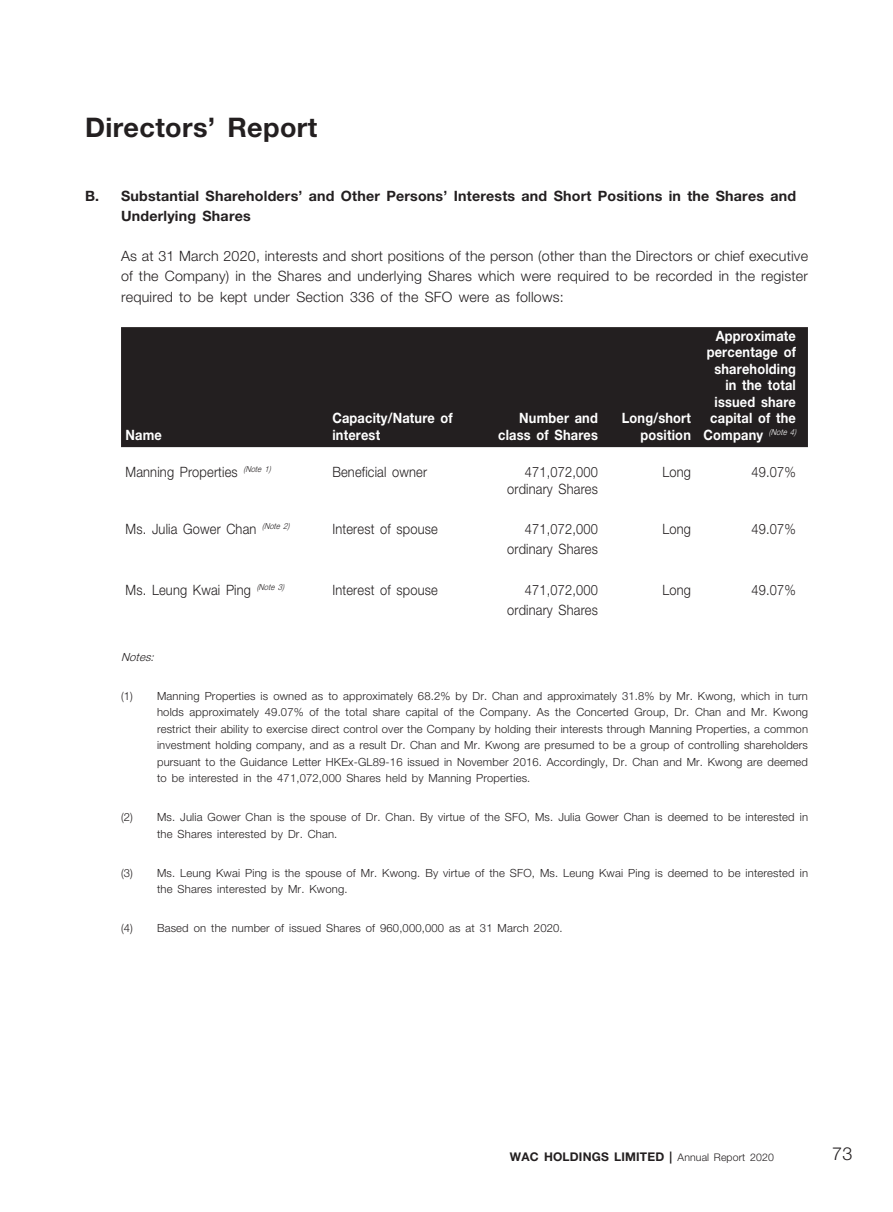
<style>
.page{position:relative;width:893px;height:1212px;background:#fff}
.page>*{position:absolute;margin:0;border:0;box-sizing:border-box;transform-origin:0 0}
.t1{font:700 27px "Helvetica Neue LT Std";letter-spacing:.015em;color:#231f20}
.t2{font:300 18px "Helvetica Neue LT Std";color:#231f20}
._12___P2{font:300 14.25px/20.2px "Helvetica Neue LT Std";letter-spacing:.015em;color:#231f20;text-align:justify}
._11_P0{font:300 14.25px/20.2px "Helvetica Neue LT Std";letter-spacing:.015em;color:#231f20;text-align:right;scale:.9 1}
._11_P0-2{font:700 14.25px/16.5px "Helvetica Neue LT Std";letter-spacing:.015em;color:#fff;text-align:right;scale:.9 1}
._04___H2{font:700 14.25px/20.2px "Helvetica Neue LT Std";letter-spacing:.015em;color:#231f20}
.t3{font:700 12px "Helvetica Neue LT Std";letter-spacing:.015em;color:#231f20}
._22____IN2__Note{font:300 11.25px/16.5px "Helvetica Neue LT Std";letter-spacing:.015em;color:#231f20}
._22____IN2__Note-2{font:italic 300 11.25px "Helvetica Neue LT Std";color:#231f20}
.s1{font-weight:300;font-size:10.5px}
</style>
<div class="page">
<div style="left:121px;top:327px;width:687px;height:120px;background:#231f20"></div>
<h1 class="t1" style="left:85px;top:110px;width:234px">Directors’ Report</h1>
<p class="_04___H2" style="left:121px;top:186px;width:677px;text-indent:-36px">B. Substantial Shareholders’ and Other Persons’ Interests and Short Positions in the Shares and<br>Underlying Shares</p>
<p class="_12___P2" style="left:121px;top:246px;width:689px">As at 31 March 2020, interests and short positions of the person (other than the Directors or chief executive of the Company) in the Shares and underlying Shares which were required to be recorded in the register required to be kept under Section 336 of the SFO were as follows:</p>
<p class="_11_P0-2" style="left:126px;top:426px;width:42px">Name</p>
<p class="_11_P0-2" style="left:332px;top:409px;width:135px;text-align:left">Capacity/Nature of interest</p>
<p class="_11_P0-2" style="left:498px;top:409px;width:112px">Number and class of Shares</p>
<p class="_11_P0-2" style="left:622px;top:409px;width:78px">Long/short position</p>
<p class="_11_P0-2" style="left:704px;top:327px;width:105px">Approximate percentage of shareholding in the total issued share capital of the<br>Company <sup>(Note</sup> <sup>4)</sup></p>
<p class="_11_P0" style="left:126px;top:462px;width:163px">Manning Properties <sup>(Note</sup> <sup>1)</sup></p>
<p class="_11_P0" style="left:332px;top:462px;width:107px">Beneficial owner</p>
<p class="_11_P0" style="left:507px;top:463px;width:102px;line-height:16.5px">471,072,000 ordinary Shares</p>
<p class="_11_P0" style="left:662px;top:462px;width:33px">Long</p>
<p class="_11_P0" style="left:751px;top:462px;width:51px">49.07%</p>
<p class="_11_P0" style="left:126px;top:519px;width:184px">Ms. Julia Gower Chan <sup>(Note</sup> <sup>2)</sup></p>
<p class="_11_P0" style="left:332px;top:519px;width:119px">Interest of spouse</p>
<p class="_11_P0" style="left:507px;top:519px;width:102px">471,072,000 ordinary Shares</p>
<p class="_11_P0" style="left:662px;top:519px;width:33px">Long</p>
<p class="_11_P0" style="left:751px;top:519px;width:51px">49.07%</p>
<p class="_11_P0" style="left:126px;top:579px;width:178px">Ms. Leung Kwai Ping <sup>(Note</sup> <sup>3)</sup></p>
<p class="_11_P0" style="left:332px;top:579px;width:119px">Interest of spouse</p>
<p class="_11_P0" style="left:507px;top:579px;width:102px">471,072,000 ordinary Shares</p>
<p class="_11_P0" style="left:662px;top:579px;width:33px">Long</p>
<p class="_11_P0" style="left:751px;top:579px;width:51px">49.07%</p>
<p class="_22____IN2__Note-2" style="left:121px;top:650px;width:38px">Notes:</p>
<p class="_22____IN2__Note" style="left:157px;top:687px;width:653px;text-align:justify;text-indent:-36px">(1) Manning Properties is owned as to approximately 68.2% by Dr. Chan and approximately 31.8% by Mr. Kwong, which in turn holds approximately 49.07% of the total share capital of the Company. As the Concerted Group, Dr. Chan and Mr. Kwong restrict their ability to exercise direct control over the Company by holding their interests through Manning Properties, a common investment holding company, and as a result Dr. Chan and Mr. Kwong are presumed to be a group of controlling shareholders pursuant to the Guidance Letter HKEx-GL89-16 issued in November 2016. Accordingly, Dr. Chan and Mr. Kwong are deemed to be interested in the 471,072,000 Shares held by Manning Properties.</p>
<p class="_22____IN2__Note" style="left:157px;top:809px;width:652px;text-indent:-36px">(2) Ms. Julia Gower Chan is the spouse of Dr. Chan. By virtue of the SFO, Ms. Julia Gower Chan is deemed to be interested in the Shares interested by Dr. Chan.</p>
<p class="_22____IN2__Note" style="left:157px;top:864px;width:652px;text-indent:-36px">(3) Ms. Leung Kwai Ping is the spouse of Mr. Kwong. By virtue of the SFO, Ms. Leung Kwai Ping is deemed to be interested in the Shares interested by Mr. Kwong.</p>
<p class="_22____IN2__Note" style="left:121px;top:920px;width:443px">(4) Based on the number of issued Shares of 960,000,000 as at 31 March 2020.</p>
<p class="t3" style="left:510px;top:1149px;width:265px">WAC HOLDINGS LIMITED | <span class="s1">Annual Report 2020</span></p>
<h2 class="t2" style="left:832px;top:1142px;width:22px">73</h2>
</div>
